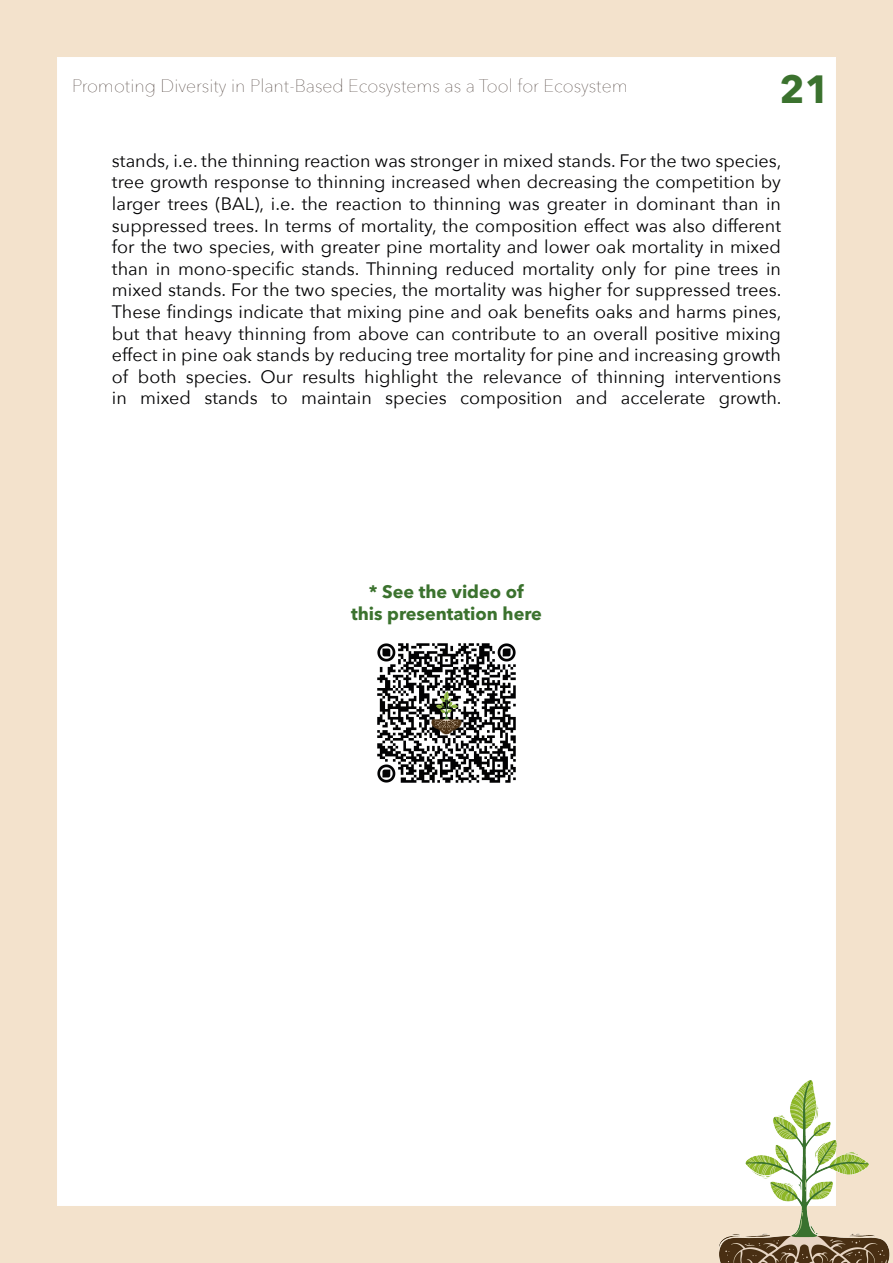
<style>
.page{position:relative;width:893px;height:1263px;background:#fff}
.page>*{position:absolute;margin:0;border:0;box-sizing:border-box;transform-origin:0 0}
.t1{font:700 39px "Avenir Next LT Pro";color:#3b722e}
.t2{font:18px/21.6px "Avenir Next";color:#020203;text-align:justify}
.t3{font:200 18px "Avenir Next";color:#3d2e28}
.t4{font:700 18px "Avenir Next LT Pro";color:#3b722e}
</style>
<div class="page">
<div style="left:0;top:0;width:893px;height:1263px;border:57px solid #f3e2cc"></div>
<img style="left:691px;top:1076px;width:202px;height:187px">
<svg style="left:0;top:0;width:1px;height:1076px"></svg>
<div style="left:0;top:1076px;width:23px;height:187px;background:#f3e2cc"></div>
<img style="left:377px;top:643px;width:139px;height:140px">
<p class="t3" style="left:72px;top:70px;width:557px">Promoting Diversity in Plant-Based Ecosystems as a Tool for Ecosystem</p>
<p class="t1" style="left:780px;top:66px;width:52px">21</p>
<p class="t2" style="left:112px;top:149px;width:671px">stands, i.e. the thinning reaction was stronger in mixed stands. For the two species, tree growth response to thinning increased when decreasing the competition by larger trees (BAL), i.e. the reaction to thinning was greater in dominant than in suppressed trees. In terms of mortality, the composition effect was also different for the two species, with greater pine mortality and lower oak mortality in mixed than in mono-specific stands. Thinning reduced mortality only for pine trees in mixed stands. For the two species, the mortality was higher for suppressed trees.<br>These findings indicate that mixing pine and oak benefits oaks and harms pines, but that heavy thinning from above can contribute to an overall positive mixing effect in pine oak stands by reducing tree mortality for pine and increasing growth of both species. Our results highlight the relevance of thinning interventions in mixed stands to maintain species composition and accelerate growth.</p>
<p class="t4" style="left:369px;top:581px;width:156px">* See the video of</p>
<p class="t4" style="left:351px;top:602px;width:192px">this presentation here</p>
</div>
